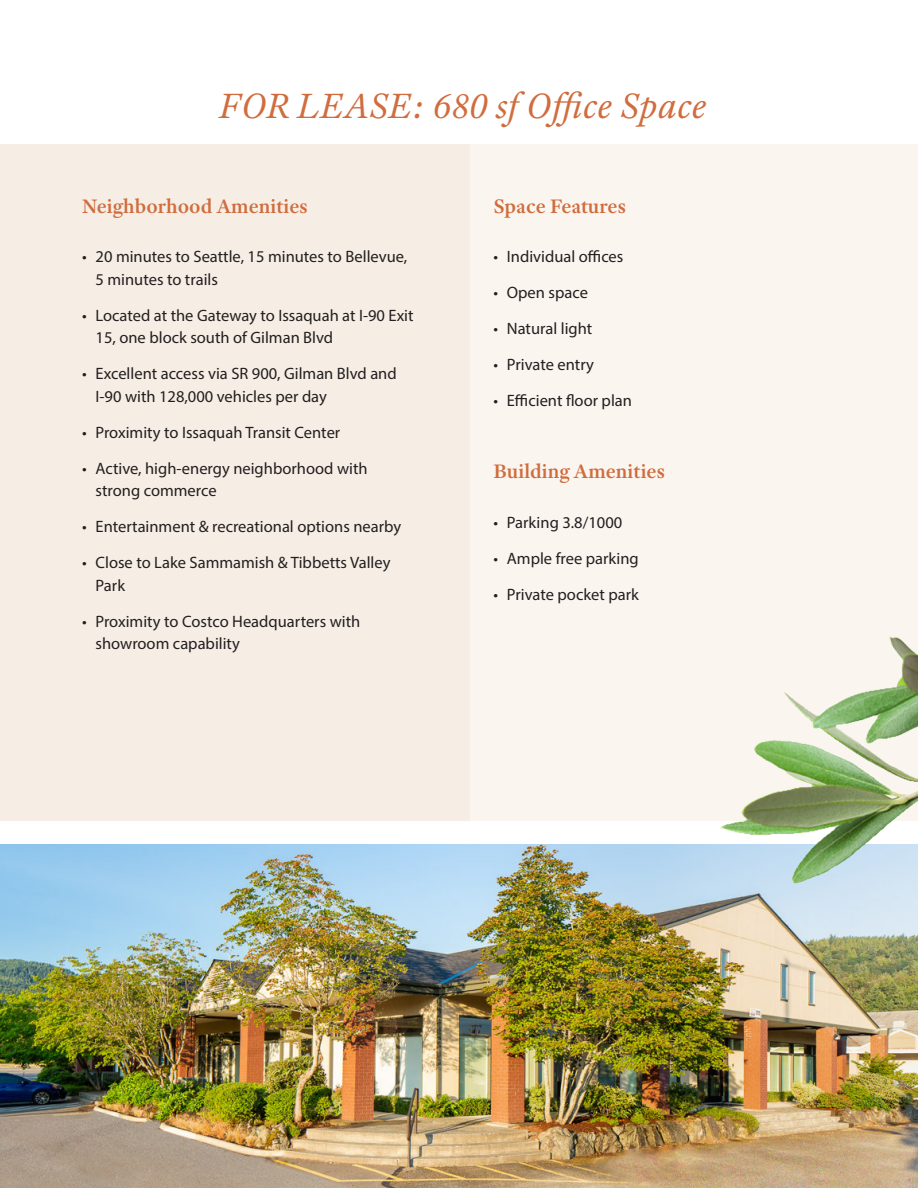
<style>
.page{position:relative;width:918px;height:1188px;background:#fff}
.page>*{position:absolute;margin:0;border:0;box-sizing:border-box;transform-origin:0 0}
.t1{font:italic 37.5px "Adobe Text Pro";color:#d06c3d}
.t2{font:600 21px "Adobe Text Pro";color:#d06c3d}
.t3{font:16.5px/22.5px "Myriad Pro";color:#231f20}
</style>
<div class="page">
<img style="left:0;top:845px;width:918px;height:343px">
<div style="left:0;top:145px;width:470px;height:676px;background:#f6eee5"></div>
<div style="left:470px;top:145px;width:448px;height:676px;background:#fbf5f0"></div>
<img style="left:703px;top:637px;width:215px;height:271px">
<p class="t1" style="left:219px;top:82px;width:489px">FOR LEASE: 680 sf Office Space</p>
<p class="t2" style="left:82px;top:192px;width:227px">Neighborhood Amenities</p>
<p class="t3" style="left:96px;top:245px;width:313px;text-indent:-14px">• 20 minutes to Seattle, 15 minutes to Bellevue,<br>5 minutes to trails</p>
<p class="t3" style="left:96px;top:303px;width:320px;text-indent:-14px">• Located at the Gateway to Issaquah at I-90 Exit<br>15, one block south of Gilman Blvd</p>
<p class="t3" style="left:96px;top:362px;width:303px;text-indent:-14px">• Excellent access via SR 900, Gilman Blvd and<br>I-90 with 128,000 vehicles per day</p>
<p class="t3" style="left:82px;top:420px;width:260px">• Proximity to Issaquah Transit Center</p>
<p class="t3" style="left:96px;top:456px;width:274px;text-indent:-14px">• Active, high-energy neighborhood with strong commerce</p>
<p class="t3" style="left:82px;top:515px;width:321px">• Entertainment &amp; recreational options nearby</p>
<p class="t3" style="left:96px;top:551px;width:296px;text-indent:-14px">• Close to Lake Sammamish &amp; Tibbetts Valley<br>Park</p>
<p class="t3" style="left:96px;top:609px;width:266px;text-indent:-14px">• Proximity to Costco Headquarters with showroom capability</p>
<p class="t2" style="left:493px;top:192px;width:134px">Space Features</p>
<p class="t3" style="left:493px;top:245px;width:132px">• Individual offices</p>
<p class="t3" style="left:493px;top:281px;width:96px">• Open space</p>
<p class="t3" style="left:493px;top:317px;width:100px">• Natural light</p>
<p class="t3" style="left:493px;top:353px;width:102px">• Private entry</p>
<p class="t3" style="left:493px;top:389px;width:140px">• Efficient floor plan</p>
<p class="t2" style="left:493px;top:458px;width:173px">Building Amenities</p>
<p class="t3" style="left:493px;top:510px;width:130px">• Parking 3.8/1000</p>
<p class="t3" style="left:493px;top:546px;width:147px">• Ample free parking</p>
<p class="t3" style="left:493px;top:582px;width:147px">• Private pocket park</p>
</div>
